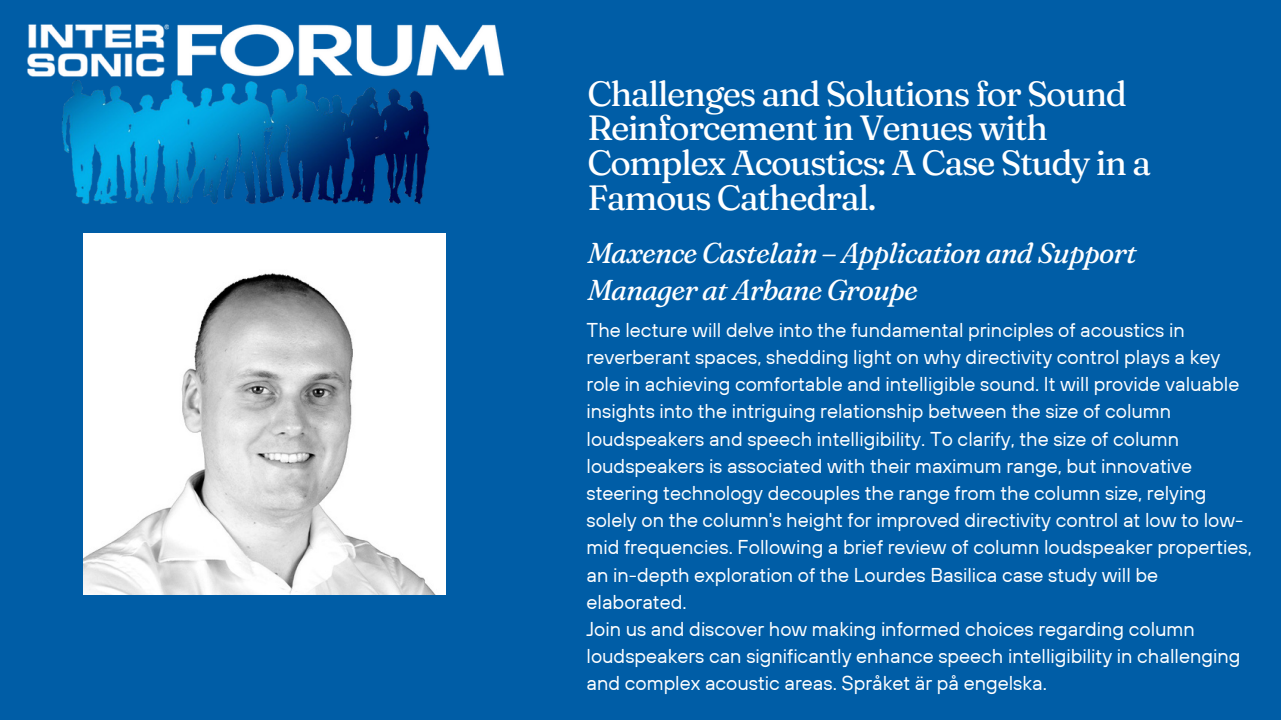
<style>
.page{position:relative;width:1281px;height:720px;background:#005da6}
.page>*{position:absolute;margin:0;border:0;box-sizing:border-box;transform-origin:0 0}
.t1{font:35px/34.8px "Fraunces 9 pt";letter-spacing:-.04em;color:#fff}
.t2{font:italic 28.75px/36.6px "Fraunces 9 pt";letter-spacing:-.03em;color:#fff}
.t3{font:20px/27.2px "TT Hoves";color:#fff}
</style>
<div class="page">
<img style="left:62px;top:88px;width:368px;height:116px">
<img style="left:84px;top:233px;width:361px;height:362px">
<img style="left:27px;top:24px;width:478px;height:64px">
<p class="t1" style="left:587px;top:76px;width:565px">Challenges and Solutions for Sound<br>Reinforcement in Venues with<br>Complex Acoustics: A Case Study in a<br>Famous Cathedral.</p>
<p class="t2" style="left:587px;top:235px;width:551px">Maxence Castelain – Application and Support<br>Manager at Arbane Groupe</p>
<p class="t3" style="left:586px;top:316px;width:667px">The lecture will delve into the fundamental principles of acoustics in reverberant spaces, shedding light on why directivity control plays a key role in achieving comfortable and intelligible sound. It will provide valuable insights into the intriguing relationship between the size of column loudspeakers and speech intelligibility. To clarify, the size of column loudspeakers is associated with their maximum range, but innovative steering technology decouples the range from the column size, relying solely on the column's height for improved directivity control at low to low&shy;mid frequencies. Following a brief review of column loudspeaker properties, an in-depth exploration of the Lourdes Basilica case study will be elaborated.</p>
<p class="t3" style="left:586px;top:615px;width:655px">Join us and discover how making informed choices regarding column loudspeakers can significantly enhance speech intelligibility in challenging and complex acoustic areas. Språket är på engelska.</p>
</div>
